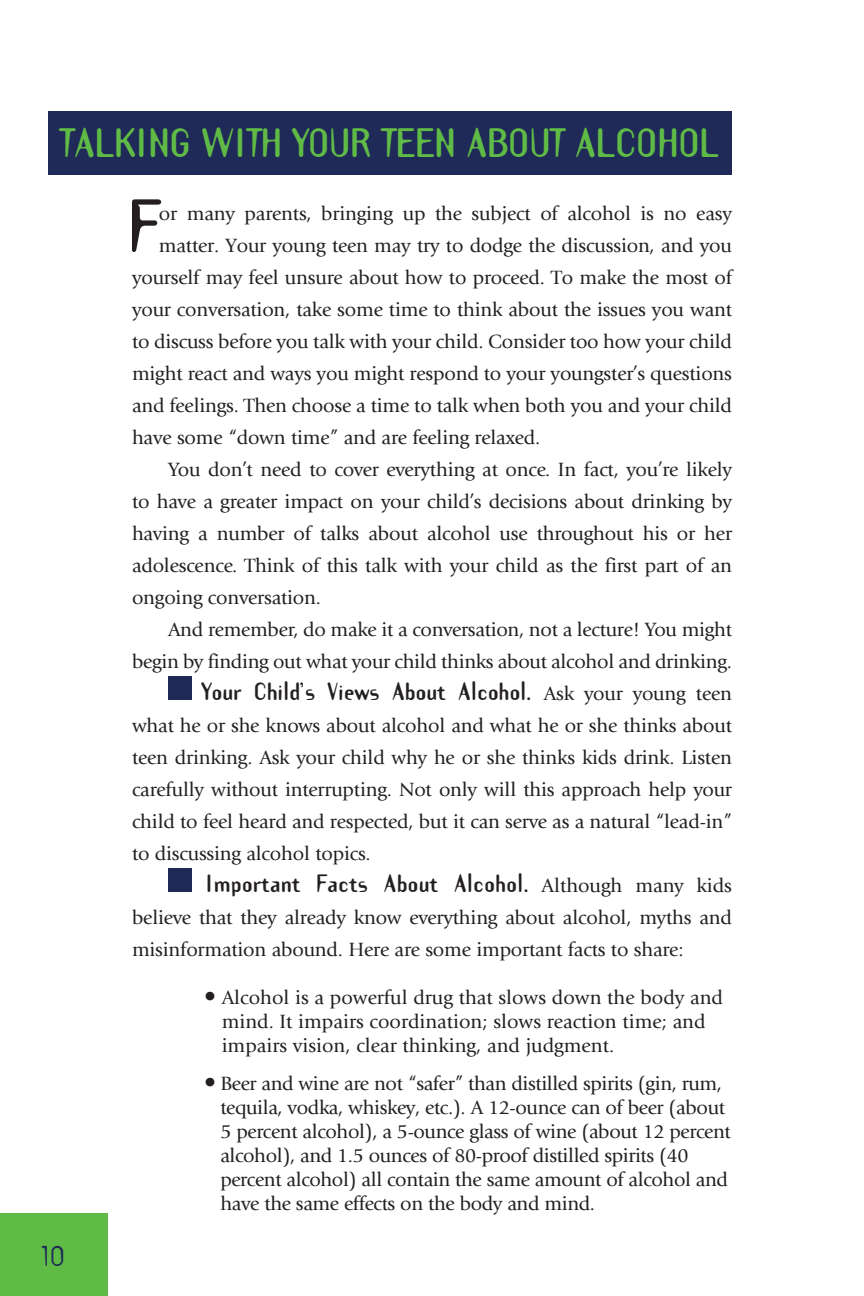
<style>
.page{position:relative;width:864px;height:1296px;background:#fff}
.page>*{position:absolute;margin:0;border:0;box-sizing:border-box;transform-origin:0 0}
.t1{font:700 65.8px "Template Gothic";color:#231f20}
.t2{font:700 36px "Template Gothic";letter-spacing:-.015em;color:#60bb46}
.t3{font:28px "Template Gothic";color:#1f2a58}
.t4{font:24px "Giovanni Std";color:#231f20}
.t5{font:700 22px "Template Gothic";color:#231f20}
.t6{font:20px/32px "Giovanni Std";letter-spacing:-.01em;color:#231f20}
.s1{font-family:"Giovanni Std";font-weight:400;font-size:20px}
</style>
<div class="page">
<div style="left:0;top:1213px;width:108px;height:83px;background:#60bb46"></div>
<div style="left:168px;top:676px;width:24px;height:24px;background:#1f2a58"></div>
<div style="left:168px;top:868px;width:24px;height:24px;background:#1f2a58"></div>
<div style="left:48px;top:111px;width:684px;height:64px;background:#1f2a58"></div>
<h2 class="t2" style="left:60px;top:118px;width:661px">TALKING WITH YOUR TEEN ABOUT ALCOHOL</h2>
<h3 class="t3" style="left:41px;top:1235px;width:26px">10</h3>
<p class="t1" style="left:128px;top:180px;width:35px">F</p>
<p class="t6" style="left:159px;top:198px;width:575px">or many parents, bringing up the subject of alcohol is no easy</p>
<p class="t6" style="left:159px;top:230px;width:575px">matter. Your young teen may try to dodge the discussion, and you</p>
<p class="t6" style="left:132px;top:262px;width:602px">yourself may feel unsure about how to proceed. To make the most of</p>
<p class="t6" style="left:132px;top:294px;width:602px">your conversation, take some time to think about the issues you want</p>
<p class="t6" style="left:132px;top:326px;width:602px">to discuss before you talk with your child. Consider too how your child</p>
<p class="t6" style="left:132px;top:358px;width:602px">might react and ways you might respond to your youngster’s questions</p>
<p class="t6" style="left:132px;top:390px;width:602px">and feelings. Then choose a time to talk when both you and your child</p>
<p class="t6" style="left:132px;top:422px;width:410px">have some “down time” and are feeling relaxed.</p>
<p class="t6" style="left:132px;top:454px;width:602px;text-align:justify;text-indent:36px">You don’t need to cover everything at once. In fact, you’re likely to have a greater impact on your child’s decisions about drinking by having a number of talks about alcohol use throughout his or her adolescence. Think of this talk with your child as the first part of an ongoing conversation.</p>
<p class="t6" style="left:132px;top:614px;width:602px;text-align:right">And remember, do make it a conversation, not a lecture! You might begin by finding out what your child thinks about alcohol and drinking.</p>
<p class="t5" style="left:202px;top:676px;width:532px">Your Child’s Views About Alcohol. <span class="s1">Ask your young teen</span></p>
<p class="t6" style="left:132px;top:710px;width:602px;text-align:justify">what he or she knows about alcohol and what he or she thinks about teen drinking. Ask your child why he or she thinks kids drink. Listen carefully without interrupting. Not only will this approach help your child to feel heard and respected, but it can serve as a natural “lead-in” to discussing alcohol topics.</p>
<p class="t5" style="left:205px;top:868px;width:529px">Important Facts About Alcohol. <span class="s1">Although many kids</span></p>
<p class="t6" style="left:132px;top:902px;width:602px">believe that they already know everything about alcohol, myths and misinformation abound. Here are some important facts to share:</p>
<p class="t4" style="left:204px;top:983px;width:13px">•</p>
<p class="t6" style="left:222px;top:986px;width:503px;line-height:24px">Alcohol is a powerful drug that slows down the body and mind. It impairs coordination; slows reaction time; and impairs vision, clear thinking, and judgment.</p>
<p class="t6" style="left:220px;top:1072px;width:512px;line-height:24px">Beer and wine are not “safer” than distilled spirits (gin, rum, tequila, vodka, whiskey, etc.). A 12-ounce can of beer (about 5 percent alcohol), a 5-ounce glass of wine (about 12 percent alcohol), and 1.5 ounces of 80-proof distilled spirits (40 percent alcohol) all contain the same amount of alcohol and have the same effects on the body and mind.</p>
<p class="t4" style="left:204px;top:1069px;width:13px">•</p>
</div>
